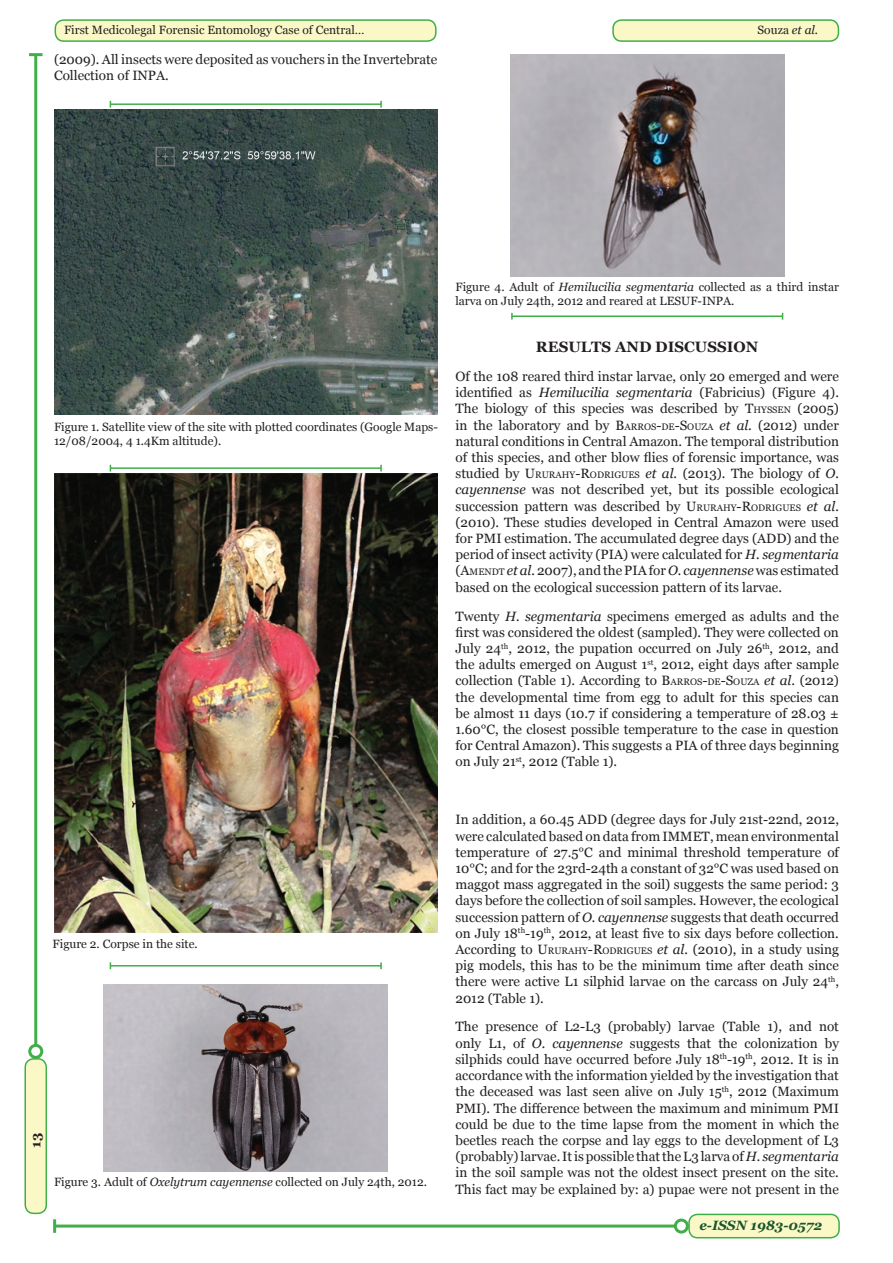
<style>
.page{position:relative;width:893px;height:1263px;background:#fff}
.page>*{position:absolute;margin:0;border:0;box-sizing:border-box;transform-origin:0 0}
.t1{font:700 15px "Georgia";color:#231f20}
.t2{font:13.5px/16.2px "Georgia";color:#231f20;text-align:justify}
.t3{font:italic 700 13.5px "Georgia";color:#19552a}
.t4{font:700 13.5px "Georgia";color:#231f20}
.t5{font:12px/14.4px "Georgia";color:#231f20}
.s1{font-style:italic}
.s2{font-style:inherit}
.s3{font-size:9.45px}
</style>
<div class="page">
<div style="left:25px;top:1059px;width:21px;height:154px;background:#fbf8c7;border-radius:9px"></div>
<div style="left:25px;top:1058px;width:22px;height:156px;border:2px solid #40ae49;border-radius:9px"></div>
<div style="left:55px;top:20px;width:381px;height:21px;background:#fbf8c7;border-radius:9px"></div>
<div style="left:55px;top:19px;width:382px;height:23px;border:2px solid #40ae49;border-radius:9px"></div>
<div style="left:613px;top:20px;width:225px;height:21px;background:#fbf8c7;border-radius:9px"></div>
<div style="left:612px;top:19px;width:227px;height:23px;border:2px solid #40ae49;border-radius:9px"></div>
<div style="left:689px;top:1214px;width:150px;height:24px;background:#fbf8c7;border-radius:9px"></div>
<div style="left:688px;top:1214px;width:152px;height:24px;border:2px solid #40ae49;border-radius:9px"></div>
<hr style="left:34px;top:55px;width:3px;height:990px;background:#40ae49">
<div style="left:28px;top:1044px;width:15px;height:15px;border:3px solid #40ae49;border-radius:50%"></div>
<hr style="left:29px;top:53px;width:14px;height:3px;background:#40ae49">
<hr style="left:55px;top:1224px;width:620px;height:3px;background:#40ae49">
<hr style="left:53px;top:1219px;width:3px;height:14px;background:#40ae49">
<div style="left:674px;top:1218px;width:15px;height:15px;border:3px solid #40ae49;border-radius:50%"></div>
<hr style="left:110px;top:103px;width:271px;height:2px;background:#40ae49">
<svg style="left:380px;top:101px;width:2px;height:7px"></svg>
<img style="left:54px;top:110px;width:384px;height:305px">
<hr style="left:110px;top:467px;width:271px;height:2px;background:#40ae49">
<img style="left:54px;top:474px;width:384px;height:458px">
<hr style="left:110px;top:965px;width:271px;height:1px;background:#40ae49">
<svg style="left:380px;top:962px;width:2px;height:7px"></svg>
<img style="left:104px;top:984px;width:283px;height:187px">
<img style="left:510px;top:54px;width:274px;height:222px">
<hr style="left:512px;top:315px;width:270px;height:2px;background:#40ae49">
<svg style="left:511px;top:313px;width:2px;height:7px"></svg>
<p class="t5" style="left:64px;top:23px;width:302px">First Medicolegal Forensic Entomology Case of Central…</p>
<p class="t5" style="left:758px;top:23px;width:62px">Souza <span class="s1">et al.</span></p>
<p class="t2" style="left:54px;top:52px;width:385px">(2009). All insects were deposited as vouchers in the Invertebrate<br>Collection of INPA.</p>
<p class="t5" style="left:54px;top:420px;width:385px">Figure 1. Satellite view of the site with plotted coordinates (Google Maps-<br>12/08/2004, 4 1.4Km altitude).</p>
<p class="t5" style="left:455px;top:280px;width:385px">Figure 4. Adult of <span class="s1">Hemilucilia segmentaria</span> collected as a third instar larva on July 24th, 2012 and reared at LESUF-INPA.</p>
<p class="t1" style="left:536px;top:337px;width:224px">RESULTS AND DISCUSSION</p>
<p class="t2" style="left:455px;top:368px;width:385px">Of the 108 reared third instar larvae, only 20 emerged and were identified as <span class="s1">Hemilucilia segmentaria</span> (Fabricius) (Figure 4).<br>The biology of this species was described by <span class="s2">T</span><span class="s3">HYSSEN</span> <span class="s2">(2005) </span>in the laboratory and by <span class="s2">B</span><span class="s3">ARROS</span><span class="s2">-</span><span class="s3">DE</span><span class="s2">-S</span><span class="s3">OUZA</span> <span class="s1">et al</span>. (2012) under natural conditions in Central Amazon. The temporal distribution of this species, and other blow flies of forensic importance, was studied by <span class="s2">U</span><span class="s3">RURAHY</span><span class="s2">-R</span><span class="s3">ODRIGUES</span> <span class="s1">et al.</span> (2013). The biology of <span class="s1">O. cayennense</span> was not described yet, but its possible ecological succession pattern was described by <span class="s2">U</span><span class="s3">RURAHY</span><span class="s2">-R</span><span class="s3">ODRIGUES</span> <span class="s1">et al. </span>(2010). These studies developed in Central Amazon were used for PMI estimation. The accumulated degree days (ADD) and the period of insect activity (PIA) were calculated for <span class="s1">H. segmentaria </span>(<span class="s2">A</span><span class="s3">MENDT</span> <span class="s1">et al.</span> 2007), and the PIA for <span class="s1">O. cayennense</span> was estimated based on the ecological succession pattern of its larvae.</p>
<p class="t2" style="left:455px;top:608px;width:385px">Twenty <span class="s1">H. segmentaria</span> specimens emerged as adults and the first was considered the oldest (sampled). They were collected on July 24<sup>th</sup>, 2012, the pupation occurred on July 26<sup>th</sup>, 2012, and the adults emerged on August 1<sup>st</sup>, 2012, eight days after sample collection (Table 1). According to <span class="s2">B</span><span class="s3">ARROS</span><span class="s2">-</span><span class="s3">DE</span><span class="s2">-S</span><span class="s3">OUZA</span> <span class="s1">et al</span>. (2012) the developmental time from egg to adult for this species can be almost 11 days (10.7 if considering a temperature of 28.03 ± 1.60°C, the closest possible temperature to the case in question for Central Amazon). This suggests a PIA of three days beginning on July 21<sup>st</sup>, 2012 (Table 1).</p>
<p class="t5" style="left:53px;top:936px;width:147px">Figure 2. Corpse in the site.</p>
<p class="t4" style="left:27px;top:1148px;width:17px;rotate:-90deg">13</p>
<p class="t5" style="left:54px;top:1175px;width:375px">Figure 3. Adult of <span class="s1">Oxelytrum cayennense</span> collected on July 24th, 2012.</p>
<p class="t2" style="left:455px;top:812px;width:385px">In addition, a 60.45 ADD (degree days for July 21st-22nd, 2012, were calculated based on data from IMMET, mean environmental temperature of 27.5°C and minimal threshold temperature of 10°C; and for the 23rd-24th a constant of 32°C was used based on maggot mass aggregated in the soil) suggests the same period: 3 days before the collection of soil samples. However, the ecological succession pattern of <span class="s1">O. cayennense</span> suggests that death occurred on July 18<sup>th</sup>-19<sup>th</sup>, 2012, at least five to six days before collection.<br>According to <span class="s2">U</span><span class="s3">RURAHY</span><span class="s2">-R</span><span class="s3">ODRIGUES</span> <span class="s1">et al.</span> (2010), in a study using pig models, this has to be the minimum time after death since there were active L1 silphid larvae on the carcass on July 24<sup>th</sup>, 2012 (Table 1).</p>
<p class="t2" style="left:455px;top:1019px;width:385px">The presence of L2-L3 (probably) larvae (Table 1), and not only L1, of <span class="s1">O. cayennense</span> suggests that the colonization by silphids could have occurred before July 18<sup>th</sup>-19<sup>th</sup>, 2012. It is in accordance with the information yielded by the investigation that the deceased was last seen alive on July 15<sup>th</sup>, 2012 (Maximum PMI). The difference between the maximum and minimum PMI could be due to the time lapse from the moment in which the beetles reach the corpse and lay eggs to the development of L3 (probably) larvae. It is possible that the L3 larva of <span class="s1">H. segmentaria </span>in the soil sample was not the oldest insect present on the site.<br>This fact may be explained by: a) pupae were not present in the</p>
<p class="t3" style="left:699px;top:1216px;width:124px">e-ISSN 1983-0572</p>
</div>
